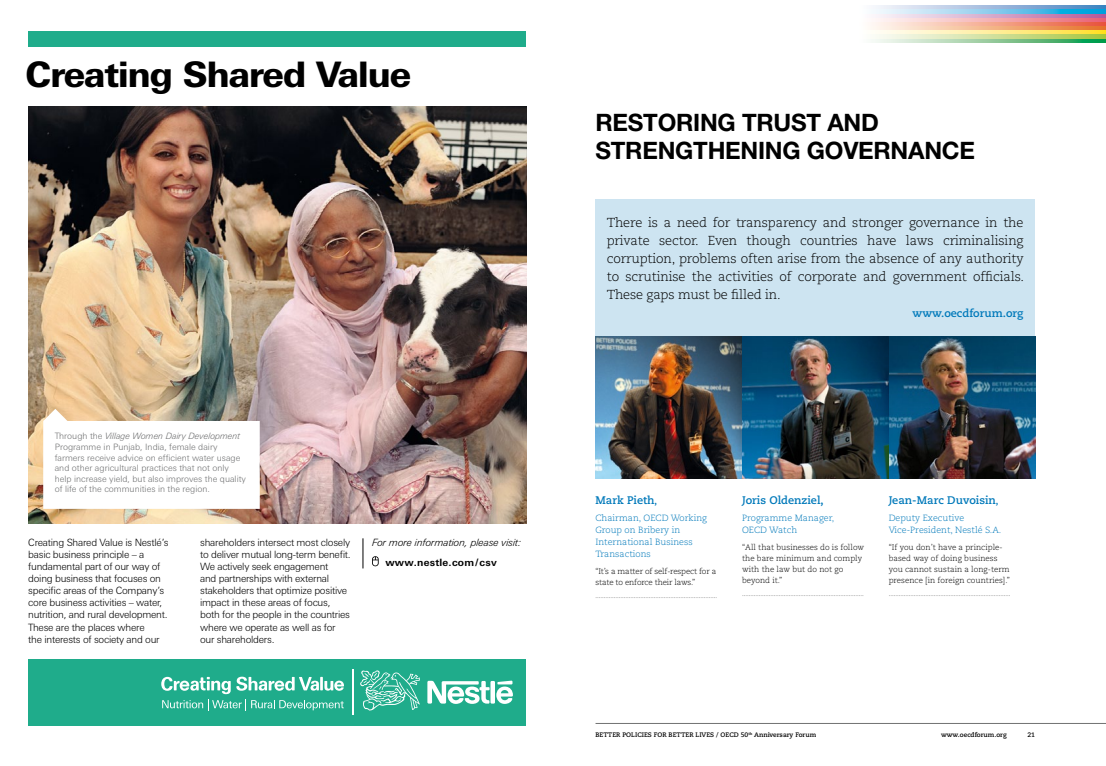
<style>
.page{position:relative;width:1106px;height:766px;background:#fff}
.page>*{position:absolute;margin:0;border:0;box-sizing:border-box;transform-origin:0 0}
.t1{font:800 35.1px "Linotype Univers Basic";letter-spacing:-.025em;color:#000}
.t2{font:700 24px "Helvetica Neue LT Std";letter-spacing:-.01em;color:#000}
.t3{font:300 13px/18px "Caecilia";letter-spacing:-.01em;color:#000;text-align:justify}
.t4{font:700 11px "Caecilia";color:#0079ba}
.t5{font:300 10px/12px "Linotype Univers Basic";letter-spacing:-.025em;color:#000}
.t6{font:italic 300 10px "Linotype Univers Basic";color:#000}
.t7{font:700 10px "Linotype Univers Basic";letter-spacing:.025em;color:#000}
.t8{font:300 9px/12px "Caecilia";color:#0079ba}
.t9{font:300 8.8px/10.5px "Linotype Univers Basic";color:#707172}
.t10{font:300 8px/11px "Caecilia";color:#000}
.t11{font:300 8px/11px "Caecilia";letter-spacing:-.02em;color:#000}
.t12{font:700 6.5px "Caecilia";color:#000}
.t13{font:300 6px "Caecilia";color:#000}
.t14{font:700 3.8px "Caecilia";color:#000}
.s1{font-style:italic}
.s2{font-size:9px}
</style>
<div class="page">
<hr style="left:595px;top:723px;width:511px;height:1px;background:#707172">
<svg style="left:875px;top:39px;width:231px;height:3px"></svg>
<svg style="left:875px;top:35px;width:231px;height:3px"></svg>
<svg style="left:875px;top:31px;width:231px;height:3px"></svg>
<svg style="left:871px;top:22px;width:235px;height:4px"></svg>
<svg style="left:870px;top:26px;width:236px;height:4px"></svg>
<svg style="left:876px;top:14px;width:230px;height:3px"></svg>
<svg style="left:872px;top:10px;width:234px;height:3px"></svg>
<svg style="left:875px;top:6px;width:231px;height:3px"></svg>
<svg style="left:878px;top:18px;width:228px;height:3px"></svg>
<div style="left:28px;top:32px;width:498px;height:15px;background:#1fac8b"></div>
<img style="left:28px;top:107px;width:498px;height:416px">
<svg style="left:43px;top:408px;width:217px;height:100px"></svg>
<div style="left:28px;top:658px;width:498px;height:67px;background:#1fac8b"></div>
<svg style="left:161px;top:676px;width:183px;height:34px"></svg>
<div style="left:490px;top:680px;width:5px;height:23px;background:#fff"></div>
<svg style="left:496px;top:680px;width:17px;height:23px"></svg>
<svg style="left:427px;top:680px;width:62px;height:23px"></svg>
<svg style="left:360px;top:670px;width:60px;height:40px"></svg>
<hr style="left:352px;top:669px;width:1px;height:45px;background:#fff">
<svg style="left:372px;top:556px;width:7px;height:10px"></svg>
<hr style="left:362px;top:538px;width:1px;height:30px;background:#000">
<div style="left:595px;top:198px;width:440px;height:142px;background:#cde4f1"></div>
<img style="left:741px;top:336px;width:294px;height:142px">
<img style="left:595px;top:336px;width:146px;height:142px">
<h1 class="t1" style="left:26px;top:53px;width:387px">Creating Shared Value</h1>
<p class="t9" style="left:55px;top:431px;width:193px">Through the <span class="s1">Village Women Dairy Development </span>Programme in Punjab, India, female dairy farmers receive advice on efficient water usage and other agricultural practices that not only help increase yield, but also improves the quality of life of the communities in the region.</p>
<p class="t5" style="left:28px;top:536px;width:142px">Creating Shared Value is Nestlé’s basic business principle – a fundamental part of our way of doing business that focuses on specific areas of the Company’s core business activities – water, nutrition, and rural development.<br>These are the places where<br>the interests of society and our</p>
<p class="t5" style="left:200px;top:536px;width:152px">shareholders intersect most closely to deliver mutual long-term benefit.<br>We actively seek engagement<br>and partnerships with external stakeholders that optimize positive impact in these areas of focus, both for the people in the countries where we operate as well as for our shareholders.</p>
<p class="t6" style="left:372px;top:536px;width:151px">For more information, please visit:</p>
<p class="t7" style="left:385px;top:556px;width:113px">www.nestle.com/csv</p>
<h2 class="t2" style="left:595px;top:107px;width:34px">RESTORING</h2>
<h2 class="t2" style="left:742px;top:107px;width:32px">TRUST</h2>
<h2 class="t2" style="left:827px;top:107px;width:18px">AND</h2>
<h2 class="t2" style="left:595px;top:136px;width:33px">STRENGTHENING</h2>
<h2 class="t2" style="left:807px;top:136px;width:69px">GOVERNANCE</h2>
<p class="t3" style="left:607px;top:214px;width:419px">There is a need for transparency and stronger governance in the private sector. Even though countries have laws criminalising corruption, problems often arise from the absence of any authority to scrutinise the activities of corporate and government officials.<br>These gaps must be filled in.</p>
<p class="t4" style="left:912px;top:306px;width:113px">www.oecdforum.org</p>
<p class="t4" style="left:595px;top:493px;width:63px">Mark Pieth<span class="s2">,</span></p>
<p class="t8" style="left:595px;top:512px;width:113px">Chairman, OECD Working<br>Group on Bribery in<br>International Business<br>Transactions</p>
<p class="t11" style="left:595px;top:566px;width:122px">“It’s a matter of self-respect for a state to enforce their laws.”</p>
<p class="t13" style="left:595px;top:592px;width:123px">.........................................................................</p>
<p class="t4" style="left:742px;top:493px;width:83px">Joris Oldenziel,</p>
<p class="t8" style="left:742px;top:512px;width:93px">Programme Manager,<br>OECD Watch</p>
<p class="t10" style="left:742px;top:542px;width:123px">“All that businesses do is follow the bare minimum and comply with the law but do not go beyond it.”</p>
<p class="t13" style="left:742px;top:590px;width:123px">.........................................................................</p>
<p class="t4" style="left:888px;top:493px;width:111px">Jean-Marc Duvoisin<span class="s2">,</span></p>
<p class="t8" style="left:888px;top:512px;width:114px">Deputy Executive<br>Vice-President, Nestlé S.A.</p>
<p class="t10" style="left:888px;top:542px;width:123px">“If you don’t have a principle&shy;based way of doing business you cannot sustain a long-term presence [in foreign countries].”</p>
<p class="t13" style="left:888px;top:590px;width:123px">.........................................................................</p>
<p class="t14" style="left:748px;top:731px;width:5px">th</p>
<p class="t12" style="left:754px;top:730px;width:64px">Anniversary Forum</p>
<p class="t12" style="left:941px;top:730px;width:67px">www.oecdforum.org</p>
<p class="t12" style="left:595px;top:730px;width:154px">BETTER POLICIES FOR BETTER LIVES / OECD 50</p>
<p class="t12" style="left:1027px;top:730px;width:9px">21</p>
</div>
